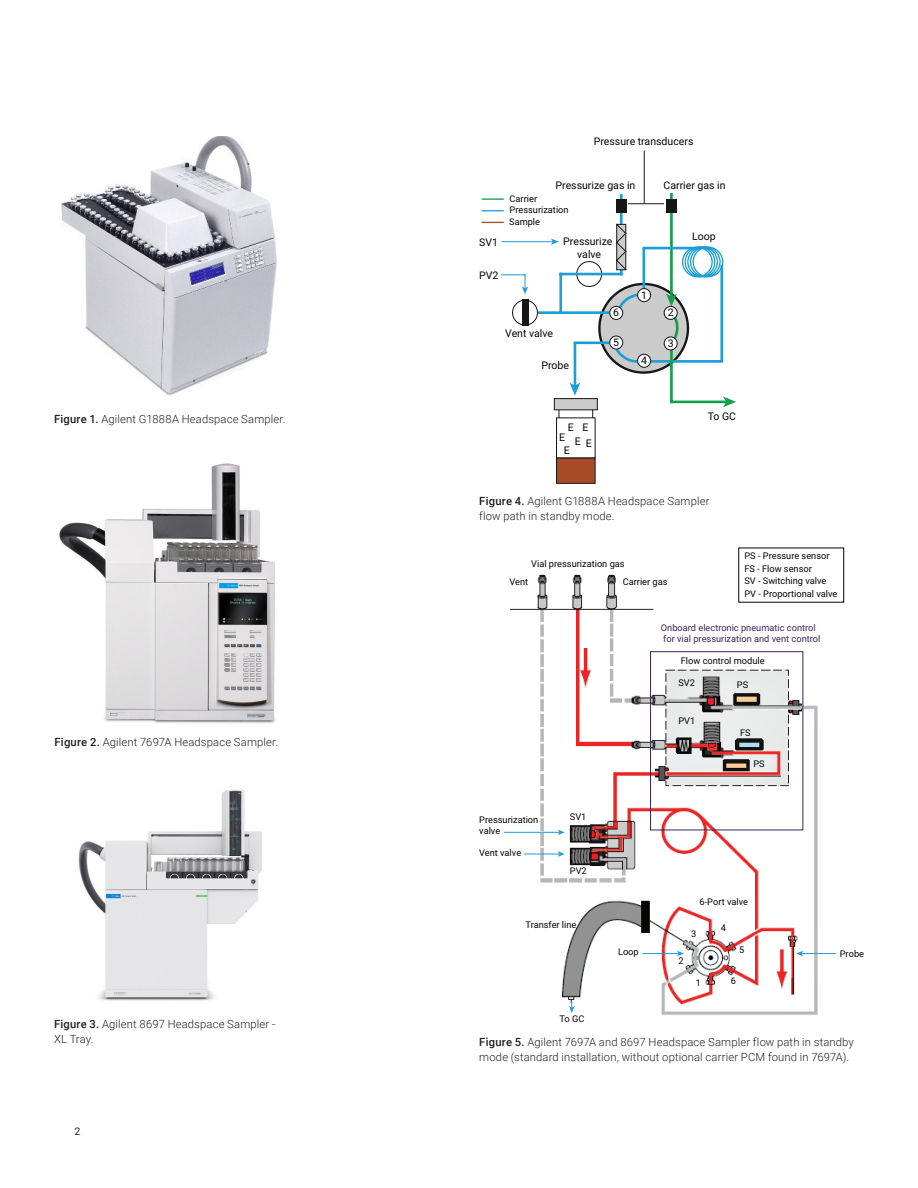
<style>
.page{position:relative;width:918px;height:1188px;background:#fff}
.page>*{position:absolute;margin:0;border:0;box-sizing:border-box;transform-origin:0 0}
.t1{font:300 11.25px/15px "Roboto";letter-spacing:.01em;color:#231f20}
.t2{font:10.5px/12.6px "Roboto";color:#040503;text-align:center}
.t3{font:10.5px "Roboto";color:#231f20}
.t4{font:9.3px/12.8px "Roboto";color:#040503}
.t5{font:9.3px/11.1px "Roboto";color:#3d2459}
.t6{font:9.15px/11.9px "Roboto";color:#040503}
.s1{font-weight:500}
</style>
<div class="page">
<img style="left:504px;top:547px;width:337px;height:468px">
<div style="left:650px;top:651px;width:153px;height:179px;border:1px solid #3d2459"></div>
<hr style="left:504px;top:832px;width:56px;height:1px;background:#1c9ed9">
<svg style="left:558px;top:830px;width:7px;height:5px"></svg>
<hr style="left:524px;top:854px;width:36px;height:1px;background:#1c9ed9">
<svg style="left:558px;top:851px;width:7px;height:6px"></svg>
<hr style="left:643px;top:953px;width:36px;height:1px;background:#1c9ed9">
<svg style="left:677px;top:951px;width:7px;height:5px"></svg>
<hr style="left:801px;top:953px;width:35px;height:1px;background:#1c9ed9">
<svg style="left:796px;top:951px;width:7px;height:5px"></svg>
<svg style="left:569px;top:1002px;width:6px;height:11px"></svg>
<svg style="left:599px;top:284px;width:89px;height:89px"></svg>
<hr style="left:670px;top:194px;width:3px;height:103px;background:#13a049">
<hr style="left:620px;top:195px;width:3px;height:79px;background:#1c9ed9">
<hr style="left:644px;top:151px;width:1px;height:53px;background:#171515">
<hr style="left:629px;top:203px;width:35px;height:1px;background:#171515">
<div style="left:616px;top:199px;width:10px;height:13px;background:#171515"></div>
<div style="left:666px;top:199px;width:11px;height:13px;background:#171515"></div>
<hr style="left:574px;top:343px;width:2px;height:43px;background:#1c9ed9">
<svg style="left:570px;top:383px;width:10px;height:13px"></svg>
<hr style="left:561px;top:273px;width:60px;height:2px;background:#1c9ed9">
<hr style="left:559px;top:274px;width:3px;height:39px;background:#1c9ed9">
<hr style="left:534px;top:311px;width:75px;height:3px;background:#1c9ed9">
<svg style="left:513px;top:300px;width:24px;height:25px"></svg>
<div style="left:512px;top:300px;width:26px;height:25px;border:1px solid #171515;border-radius:50%"></div>
<div style="left:522px;top:299px;width:6px;height:27px;background:#171515"></div>
<hr style="left:670px;top:351px;width:3px;height:51px;background:#13a049">
<hr style="left:671px;top:401px;width:56px;height:2px;background:#13a049">
<svg style="left:723px;top:397px;width:13px;height:10px"></svg>
<svg style="left:638px;top:354px;width:13px;height:13px"></svg>
<div style="left:637px;top:354px;width:14px;height:14px;border:1px solid #171515;border-radius:50%"></div>
<svg style="left:572px;top:223px;width:152px;height:141px"></svg>
<svg style="left:559px;top:410px;width:34px;height:8px"></svg>
<div style="left:554px;top:398px;width:44px;height:12px;background:#cbcbcb;border:1px solid #171515"></div>
<div style="left:556px;top:458px;width:39px;height:26px;background:#a74c26;border:1px solid #171515"></div>
<hr style="left:482px;top:198px;width:21px;height:2px;background:#13a049">
<svg style="left:482px;top:210px;width:21px;height:1px"></svg>
<svg style="left:482px;top:222px;width:21px;height:1px"></svg>
<hr style="left:501px;top:241px;width:52px;height:1px;background:#1c9ed9">
<svg style="left:551px;top:238px;width:8px;height:7px"></svg>
<svg style="left:501px;top:275px;width:27px;height:19px"></svg>
<img style="left:78px;top:790px;width:184px;height:211px">
<img style="left:61px;top:136px;width:216px;height:259px">
<img style="left:59px;top:463px;width:216px;height:260px">
<p class="t1" style="left:54px;top:412px;width:233px"><span class="s1">Figure 1.</span> Agilent G1888A Headspace Sampler.</p>
<p class="t1" style="left:55px;top:735px;width:225px"><span class="s1">Figure 2.</span> Agilent 7697A Headspace Sampler.</p>
<p class="t1" style="left:54px;top:1016px;width:223px"><span class="s1">Figure 3.</span> Agilent 8697 Headspace Sampler -<br>XL Tray.</p>
<p class="t3" style="left:75px;top:1124px;width:7px">2</p>
<p class="t2" style="left:594px;top:135px;width:101px">Pressure transducers</p>
<p class="t2" style="left:555px;top:178px;width:81px">Pressurize gas in</p>
<p class="t2" style="left:664px;top:178px;width:64px">Carrier gas in</p>
<p class="t2" style="left:479px;top:235px;width:20px">SV1</p>
<p class="t2" style="left:479px;top:268px;width:21px">PV2</p>
<p class="t6" style="left:509px;top:192px;width:61px">Carrier<br>Pressurization<br>Sample</p>
<p class="t2" style="left:563px;top:235px;width:51px">Pressurize valve</p>
<p class="t2" style="left:692px;top:230px;width:25px">Loop</p>
<p class="t2" style="left:641px;top:288px;width:7px">1</p>
<p class="t2" style="left:505px;top:327px;width:49px">Vent valve</p>
<p class="t2" style="left:541px;top:359px;width:29px">Probe</p>
<p class="t2" style="left:582px;top:419px;width:11px;line-height:16px">E<br>E</p>
<p class="t2" style="left:568px;top:421px;width:7px">E</p>
<p class="t2" style="left:559px;top:431px;width:12px">E<br>E</p>
<p class="t2" style="left:575px;top:434px;width:7px">E</p>
<p class="t2" style="left:613px;top:306px;width:7px">6</p>
<p class="t2" style="left:668px;top:306px;width:7px">2</p>
<p class="t2" style="left:613px;top:336px;width:7px">5</p>
<p class="t2" style="left:668px;top:336px;width:7px">3</p>
<p class="t2" style="left:641px;top:354px;width:7px">4</p>
<p class="t2" style="left:708px;top:410px;width:30px">To GC</p>
<p class="t1" style="left:479px;top:493px;width:232px"><span class="s1">Figure 4.</span> Agilent G1888A Headspace Sampler flow path in standby mode.</p>
<p class="t4" style="left:531px;top:557px;width:95px">Vial pressurization gas</p>
<p class="t4" style="left:510px;top:575px;width:20px">Vent</p>
<p class="t4" style="left:623px;top:575px;width:46px">Carrier gas</p>
<p class="t4" style="left:744px;top:549px;width:94px">PS - Pressure sensor<br>FS - Flow sensor<br>SV - Switching valve<br>PV - Proportional valve</p>
<p class="t5" style="left:661px;top:621px;width:161px">Onboard electronic pneumatic control for vial pressurization and vent control</p>
<p class="t4" style="left:681px;top:654px;width:85px">Flow control module</p>
<p class="t4" style="left:479px;top:813px;width:61px">Pressurization</p>
<p class="t4" style="left:570px;top:810px;width:18px">SV1</p>
<p class="t4" style="left:479px;top:824px;width:23px">valve</p>
<p class="t4" style="left:479px;top:846px;width:43px">Vent valve</p>
<p class="t4" style="left:570px;top:864px;width:18px">PV2</p>
<p class="t4" style="left:526px;top:918px;width:52px">Transfer line</p>
<p class="t4" style="left:560px;top:1011px;width:26px">To GC</p>
<p class="t4" style="left:678px;top:676px;width:18px">SV2</p>
<p class="t4" style="left:678px;top:714px;width:18px">PV1</p>
<p class="t4" style="left:737px;top:678px;width:13px">PS</p>
<p class="t4" style="left:740px;top:726px;width:12px">FS</p>
<p class="t4" style="left:753px;top:757px;width:13px">PS</p>
<p class="t4" style="left:700px;top:895px;width:50px">6-Port valve</p>
<p class="t4" style="left:691px;top:927px;width:7px">3</p>
<p class="t4" style="left:721px;top:921px;width:7px">4</p>
<p class="t4" style="left:739px;top:943px;width:7px">5</p>
<p class="t4" style="left:618px;top:945px;width:22px">Loop</p>
<p class="t4" style="left:840px;top:947px;width:26px">Probe</p>
<p class="t4" style="left:678px;top:954px;width:7px">2</p>
<p class="t4" style="left:696px;top:976px;width:7px">1</p>
<p class="t4" style="left:731px;top:974px;width:7px">6</p>
<p class="t1" style="left:479px;top:1034px;width:376px"><span class="s1">Figure 5.</span> Agilent 7697A and 8697 Headspace Sampler flow path in standby mode (standard installation, without optional carrier PCM found in 7697A).</p>
</div>
